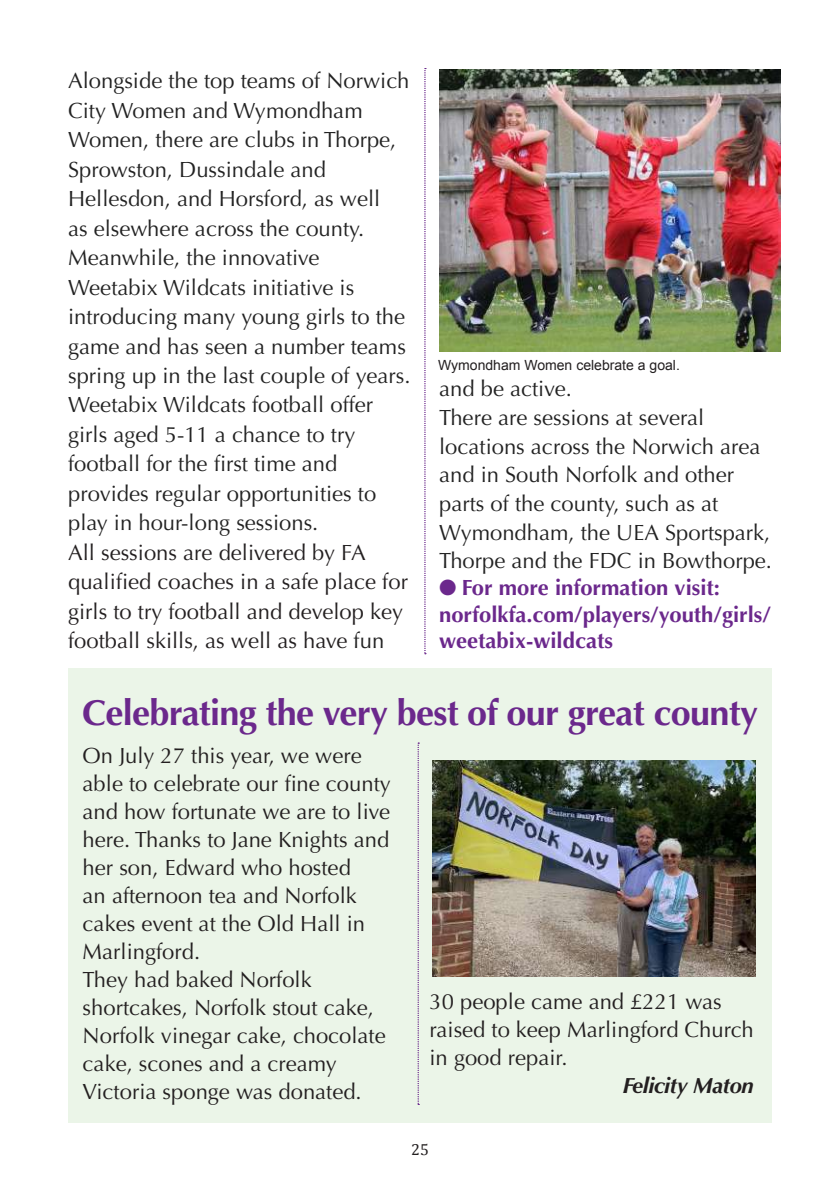
<style>
.page{position:relative;width:840px;height:1191px;background:#fff}
.page>*{position:absolute;margin:0;border:0;box-sizing:border-box;transform-origin:0 0}
.t1{font:700 36px "Optima";letter-spacing:-.02em;color:#6b288c}
.t2{font:22px/29.4px "Optima";color:#222}
.t3{font:22px/28px "Optima";color:#231f20}
.t4{font:700 22px/26.6px "Optima";color:#6b288c}
.t5{font:italic 700 22px "Optima";letter-spacing:-.02em;color:#231f20}
.t6{font:16px "Cambria";color:#231f20}
.t7{font:14px "Arial";color:#231f20}
.s1{color:#222}
.s2{color:#231f20}
</style>
<div class="page">
<svg style="left:424px;top:68px;width:1px;height:586px"></svg>
<img style="left:439px;top:70px;width:340px;height:281px">
<div style="left:68px;top:669px;width:703px;height:454px;background:#ebf5e8"></div>
<svg style="left:417px;top:742px;width:2px;height:363px"></svg>
<img style="left:432px;top:760px;width:323px;height:216px">
<p class="t2" style="left:68px;top:66px;width:343px">Alongside the top teams of Norwich<br>City Women and Wymondham<br>Women, there are clubs in Thorpe,<br>Sprowston, Dussindale and<br>Hellesdon, and Horsford, as well<br>as elsewhere across the county.<br>Meanwhile, the innovative<br>Weetabix Wildcats initiative is introducing many young girls to the game and has seen a number teams spring up in the last couple of years.<br>Weetabix Wildcats football offer girls aged 5-11 a chance to try football for the first time and provides regular opportunities to play in hour-long sessions.</p>
<p class="t3" style="left:68px;top:538px;width:341px;line-height:29.4px">All sessions are delivered by FA qualified coaches in a safe place for girls to try football and develop key football skills, as well as have <span class="s1">fun</span></p>
<p class="t7" style="left:438px;top:356px;width:243px">Wymondham Women celebrate a goal.</p>
<p class="t2" style="left:439px;top:375px;width:334px;line-height:28.6px">and be active.<br>There are sessions at several locations across the Norwich area and in South Norfolk and other parts of the county, such as at<br>Wymondham, the UEA Sportspark,<br>Thorpe and the FDC in Bowthorpe<span class="s2">.</span></p>
<p class="t4" style="left:439px;top:574px;width:333px">● For more information visit: norfolkfa.com/players/youth/girls/ weetabix-wildcats</p>
<h1 class="t1" style="left:82px;top:691px;width:676px">Celebrating the very best of our great county</h1>
<p class="t3" style="left:83px;top:741px;width:309px">On July 27 this year, we were able to celebrate our fine county and how fortunate we are to live here. Thanks to Jane Knights and her son, Edward who hosted<br>an afternoon tea and Norfolk cakes event at the Old Hall in<br>Marlingford.<br>They had baked Norfolk shortcakes, Norfolk stout cake,<br>Norfolk vinegar cake, chocolate cake, scones and a creamy<br>Victoria sponge was donated.</p>
<p class="t3" style="left:429px;top:987px;width:325px">30 people came and £221 was raised to keep Marlingford Church in good repair.</p>
<p class="t5" style="left:622px;top:1072px;width:133px">Felicity Maton</p>
<p class="t6" style="left:411px;top:1139px;width:19px">25</p>
</div>
